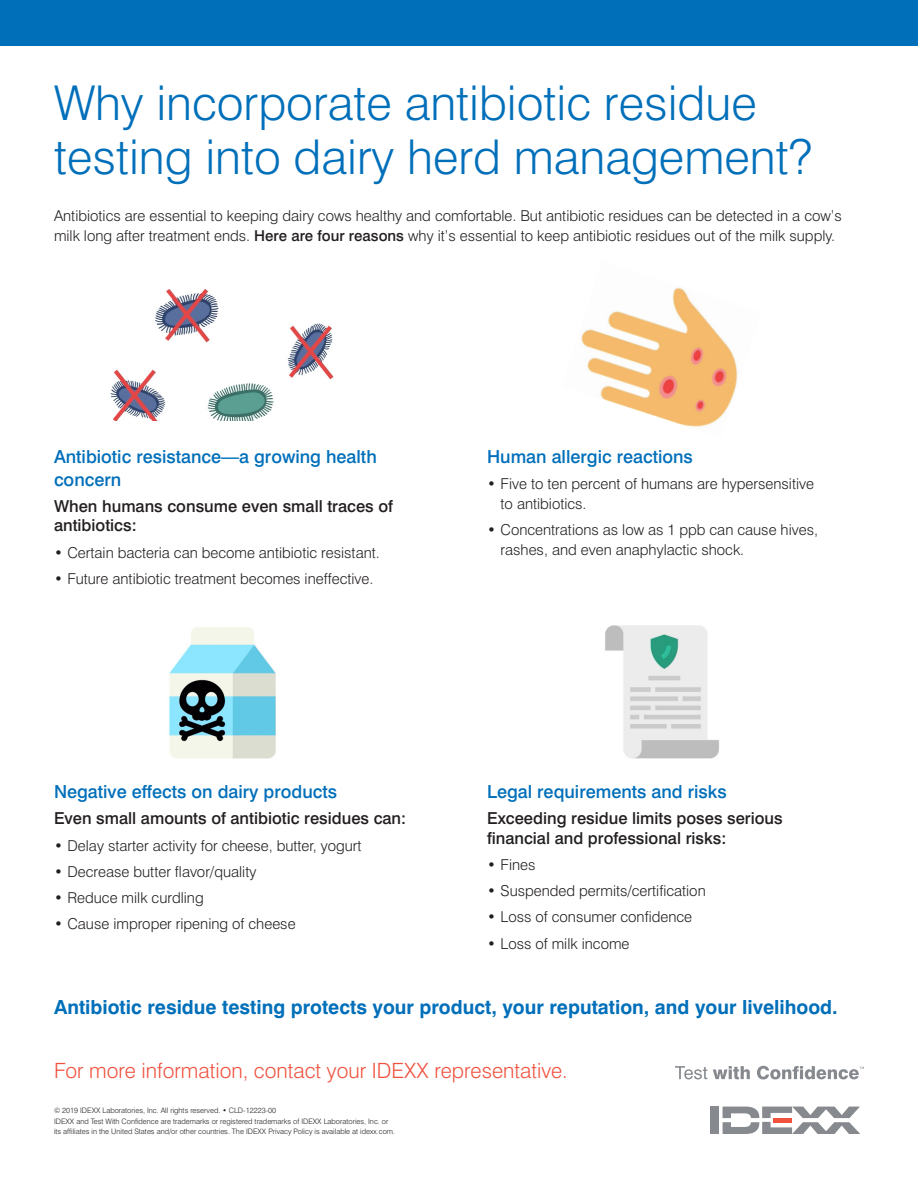
<style>
.page{position:relative;width:918px;height:1188px;background:#fff}
.page>*{position:absolute;margin:0;border:0;box-sizing:border-box;transform-origin:0 0}
.t1{font:300 48px/54px "Swiss 721 BT";color:#006fba}
.t2{font:300 21px "Swiss 721 BT";color:#f0523e}
.t3{font:700 19.5px "Swiss 721 BT";color:#006fba}
.Paragraph_headings{font:500 18px/22.5px "Swiss 721 BT";color:#006fba}
.List_header{font:500 16.5px/19.5px "Swiss 721 BT";color:#231f20}
.Body{font:300 15px/19.5px "Swiss 721 BT";color:#231f20}
.t4{font:300 7.5px/10.5px "Swiss 721 BT";color:#231f20}
.s1{font-weight:500}
</style>
<div class="page">
<div style="left:0;top:0;width:918px;height:46px;background:#006fba"></div>
<div style="left:710px;top:1107px;width:9px;height:27px;background:#868a8e"></div>
<svg style="left:723px;top:1107px;width:137px;height:27px"></svg>
<svg style="left:675px;top:1066px;width:189px;height:13px"></svg>
<img style="left:110px;top:289px;width:224px;height:132px">
<img style="left:581px;top:287px;width:157px;height:140px">
<img style="left:169px;top:627px;width:107px;height:132px">
<img style="left:605px;top:625px;width:114px;height:134px">
<p class="t1" style="left:54px;top:75px;width:760px">Why incorporate antibiotic residue testing into dairy herd management?</p>
<p class="Body" style="left:54px;top:206px;width:789px">Antibiotics are essential to keeping dairy cows healthy and comfortable. But antibiotic residues can be detected in a cow’s milk long after treatment ends. <span class="s1">Here are four reasons</span> why it’s essential to keep antibiotic residues out of the milk supply.</p>
<p class="Paragraph_headings" style="left:54px;top:445px;width:324px">Antibiotic resistance—a growing health concern</p>
<p class="List_header" style="left:54px;top:496px;width:341px">When humans consume even small traces of antibiotics:</p>
<p class="Body" style="left:54px;top:542px;width:327px">• Certain bacteria can become antibiotic resistant.</p>
<p class="Body" style="left:54px;top:569px;width:321px">• Future antibiotic treatment becomes ineffective.</p>
<p class="Paragraph_headings" style="left:54px;top:780px;width:285px">Negative effects on dairy products</p>
<p class="List_header" style="left:54px;top:809px;width:354px">Even small amounts of antibiotic residues can:</p>
<p class="Body" style="left:54px;top:835px;width:309px">• Delay starter activity for cheese, butter, yogurt</p>
<p class="Body" style="left:54px;top:862px;width:204px">• Decrease butter flavor/quality</p>
<p class="Body" style="left:54px;top:888px;width:151px">• Reduce milk curdling</p>
<p class="Body" style="left:54px;top:914px;width:243px">• Cause improper ripening of cheese</p>
<p class="Paragraph_headings" style="left:487px;top:445px;width:207px">Human allergic reactions</p>
<p class="Body" style="left:501px;top:474px;width:315px;text-indent:-14px">• Five to ten percent of humans are hypersensitive to antibiotics.</p>
<p class="Body" style="left:501px;top:520px;width:319px;text-indent:-14px">• Concentrations as low as 1 ppb can cause hives, rashes, and even anaphylactic shock.</p>
<p class="Paragraph_headings" style="left:487px;top:780px;width:241px">Legal requirements and risks</p>
<p class="List_header" style="left:487px;top:808px;width:297px">Exceeding residue limits poses serious financial and professional risks:</p>
<p class="Body" style="left:487px;top:855px;width:50px">• Fines</p>
<p class="Body" style="left:487px;top:881px;width:220px">• Suspended permits/certification</p>
<p class="Body" style="left:487px;top:907px;width:207px">• Loss of consumer confidence</p>
<p class="Body" style="left:487px;top:933px;width:144px">• Loss of milk income</p>
<p class="t3" style="left:54px;top:995px;width:785px">Antibiotic residue testing protects your product, your reputation, and your livelihood.</p>
<p class="t2" style="left:54px;top:1058px;width:515px">For more information, contact your IDEXX representative.</p>
<p class="t4" style="left:54px;top:1105px;width:224px">© 2019 IDEXX Laboratories, Inc. All rights reserved. • CLD-12223-00</p>
<p class="t4" style="left:54px;top:1116px;width:343px">IDEXX and Test With Confidence are trademarks or registered trademarks of IDEXX Laboratories, Inc. or its affiliates in the United States and/or other countries. The IDEXX Privacy Policy is available at idexx.com.</p>
</div>
